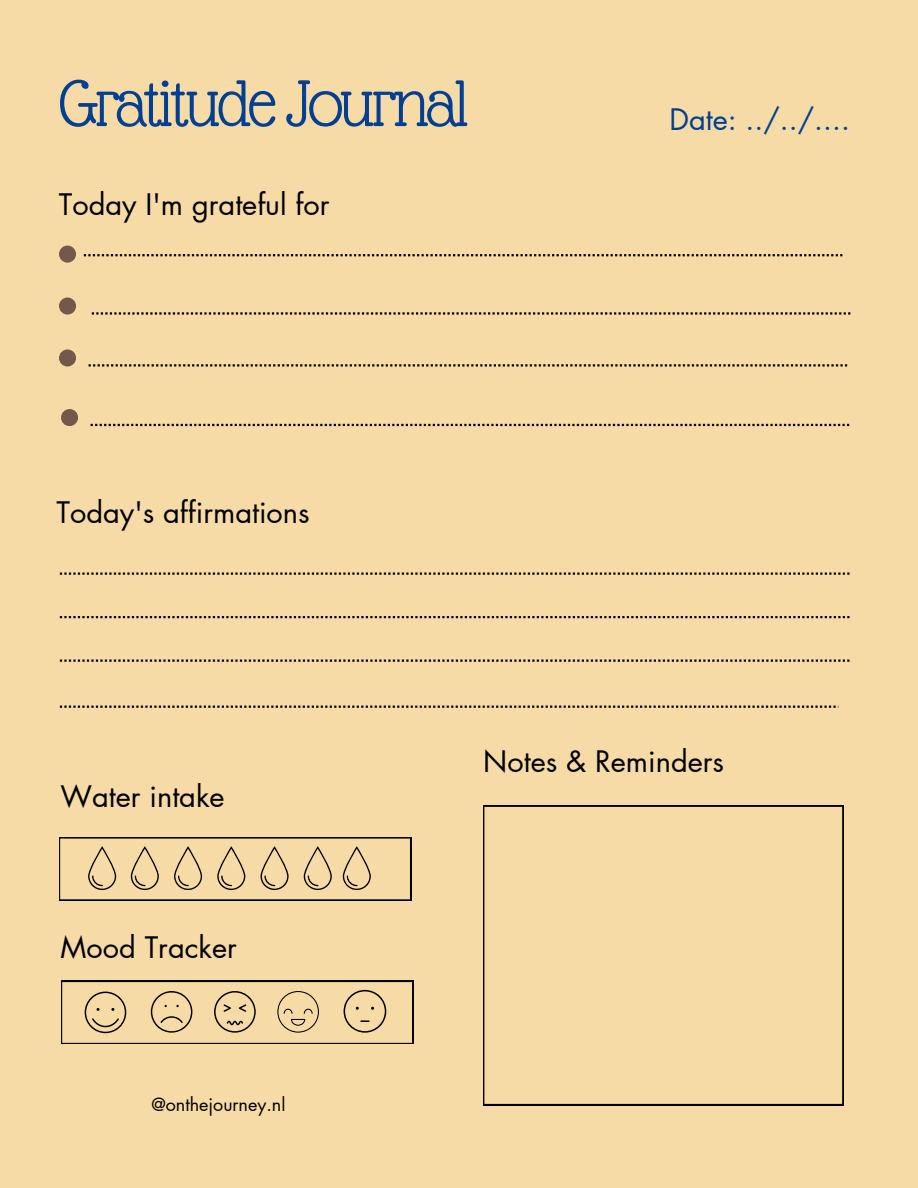
<style>
.page{position:relative;width:918px;height:1188px;background:#f7dba7}
.page>*{position:absolute;margin:0;border:0;box-sizing:border-box;transform-origin:0 0}
.t1{font:71.7px "Glass Antiqua";letter-spacing:-.05em;color:#003f91}
.t2{font:28.95px "Futura LT Pro";color:#000}
.t3{font:28.95px "Futura LT Pro";color:#003f91}
.t4{font:18px "Futura LT Pro";color:#000}
</style>
<div class="page">
<div style="left:59px;top:246px;width:17px;height:17px;background:#74584c;border-radius:50%"></div>
<svg style="left:92px;top:312px;width:758px;height:3px"></svg>
<svg style="left:60px;top:706px;width:778px;height:2px"></svg>
<svg style="left:89px;top:364px;width:758px;height:3px"></svg>
<svg style="left:483px;top:806px;width:360px;height:299px"></svg>
<svg style="left:60px;top:616px;width:790px;height:2px"></svg>
<svg style="left:60px;top:572px;width:790px;height:3px"></svg>
<svg style="left:60px;top:660px;width:790px;height:2px"></svg>
<div style="left:59px;top:298px;width:17px;height:17px;background:#74584c;border-radius:50%"></div>
<div style="left:59px;top:349px;width:17px;height:18px;background:#74584c;border-radius:50%"></div>
<svg style="left:61px;top:981px;width:352px;height:63px"></svg>
<svg style="left:84px;top:254px;width:758px;height:2px"></svg>
<svg style="left:59px;top:837px;width:352px;height:63px"></svg>
<svg style="left:91px;top:424px;width:758px;height:2px"></svg>
<div style="left:61px;top:409px;width:17px;height:17px;background:#74584c;border-radius:50%"></div>
<p class="t1" style="left:59px;top:66px;width:412px">Gratitude Journal</p>
<p class="t2" style="left:59px;top:191px;width:272px">Today I'm grateful for</p>
<p class="t3" style="left:669px;top:106px;width:182px">Date: ../../....</p>
<p class="t2" style="left:57px;top:499px;width:255px">Today's affirmations</p>
<p class="t2" style="left:61px;top:783px;width:166px">Water intake</p>
<p class="t2" style="left:61px;top:934px;width:178px">Mood Tracker</p>
<p class="t4" style="left:151px;top:1096px;width:136px">@onthejourney.nl</p>
<p class="t2" style="left:483px;top:748px;width:242px">Notes &amp; Reminders</p>
</div>
